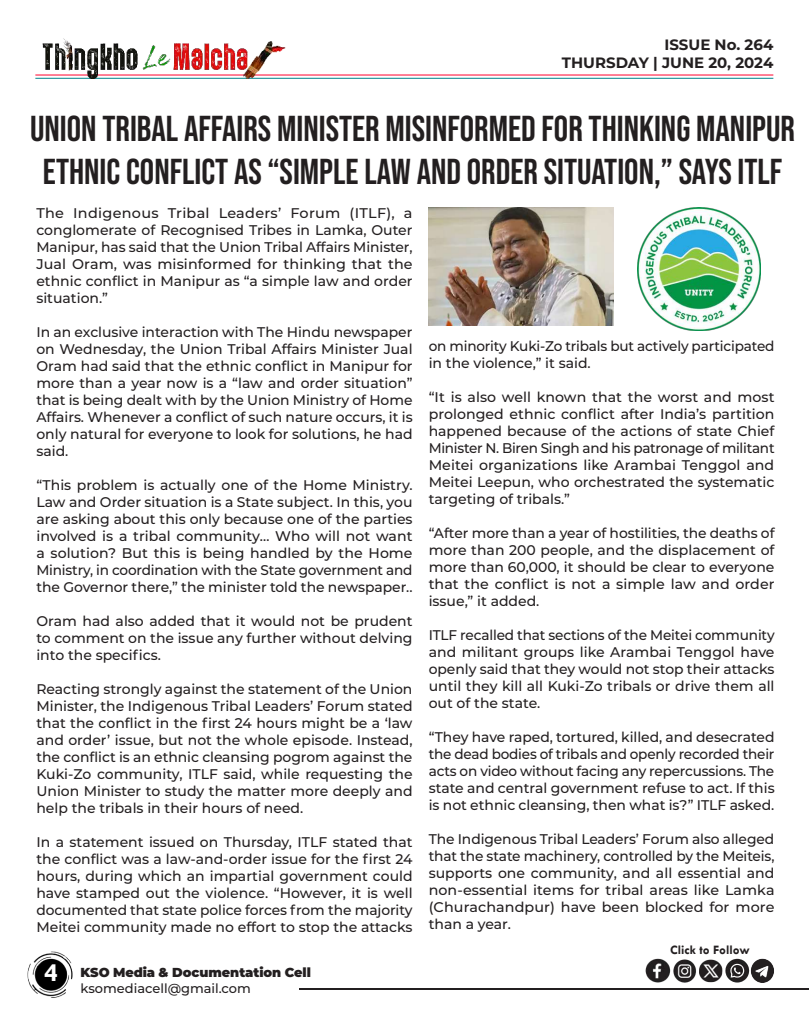
<style>
.page{position:relative;width:810px;height:1013px;background:#fff}
.page>*{position:absolute;margin:0;border:0;box-sizing:border-box;transform-origin:0 0}
.t1{font:36px/43.2px "Bebas Neue";color:#231f20;text-align:center}
.t2{font:700 26px "Tw Cen";color:#fff}
.t3{font:700 15px/18px "Montserrat";color:#231f20;text-align:right}
.t4{font:500 14px/17px "Montserrat";color:#231f20;text-align:justify}
.t5{font:900 13px "Montserrat";letter-spacing:-.005em;color:#231f20}
.t6{font:500 13px "Montserrat";color:#231f20}
.t7{font:700 13px "Tw Cen";color:#231f20}
</style>
<div class="page">
<hr style="left:299px;top:988px;width:509px;height:1px;background:#231f20">
<img style="left:27px;top:951px;width:46px;height:47px">
<hr style="left:35px;top:74px;width:738px;height:1px;background:#ff002d">
<hr style="left:35px;top:78px;width:738px;height:1px;background:#00848b">
<img style="left:35px;top:38px;width:254px;height:41px">
<img style="left:645px;top:958px;width:129px;height:25px">
<img style="left:428px;top:208px;width:186px;height:118px">
<img style="left:638px;top:208px;width:123px;height:123px">
<p class="t3" style="left:562px;top:35px;width:213px">ISSUE No. 264<br>THURSDAY | JUNE 20, 2024</p>
<h1 class="t1" style="left:30px;top:107px;width:766px">UNION TRIBAL AFFAIRS MINISTER MISINFORMED FOR THINKING MANIPUR<br>ETHNIC CONFLICT AS “SIMPLE LAW AND ORDER SITUATION,” SAYS ITLF</h1>
<p class="t4" style="left:36px;top:204px;width:378px">The Indigenous Tribal Leaders’ Forum (ITLF), a conglomerate of Recognised Tribes in Lamka, Outer Manipur, has said that the Union Tribal Affairs Minister, Jual Oram, was misinformed for thinking that the ethnic conflict in Manipur as “a simple law and order situation.”</p>
<p class="t4" style="left:36px;top:323px;width:378px">In an exclusive interaction with The Hindu newspaper on Wednesday, the Union Tribal Affairs Minister Jual Oram had said that the ethnic conflict in Manipur for more than a year now is a “law and order situation” that is being dealt with by the Union Ministry of Home Affairs. Whenever a conflict of such nature occurs, it is only natural for everyone to look for solutions, he had said.</p>
<p class="t4" style="left:36px;top:476px;width:378px">“This problem is actually one of the Home Ministry.<br>Law and Order situation is a State subject. In this, you are asking about this only because one of the parties involved is a tribal community… Who will not want a solution? But this is being handled by the Home Ministry, in coordination with the State government and the Governor there,” the minister told the newspaper..</p>
<p class="t4" style="left:36px;top:612px;width:378px">Oram had also added that it would not be prudent to comment on the issue any further without delving into the specifics.</p>
<p class="t4" style="left:36px;top:680px;width:378px">Reacting strongly against the statement of the Union Minister, the Indigenous Tribal Leaders’ Forum stated that the conflict in the first 24 hours might be a ‘law and order’ issue, but not the whole episode. Instead, the conflict is an ethnic cleansing pogrom against the Kuki-Zo community, ITLF said, while requesting the Union Minister to study the matter more deeply and help the tribals in their hours of need.</p>
<p class="t4" style="left:36px;top:833px;width:378px">In a statement issued on Thursday, ITLF stated that the conflict was a law-and-order issue for the first 24 hours, during which an impartial government could have stamped out the violence. “However, it is well documented that state police forces from the majority Meitei community made no effort to stop the attacks</p>
<h2 class="t2" style="left:44px;top:957px;width:15px">4</h2>
<p class="t5" style="left:81px;top:962px;width:232px">KSO Media &amp; Documentation Cell</p>
<p class="t6" style="left:81px;top:978px;width:172px">ksomediacell@gmail.com</p>
<p class="t4" style="left:429px;top:337px;width:347px">on minority Kuki-Zo tribals but actively participated in the violence,” it said.</p>
<p class="t4" style="left:429px;top:388px;width:347px">“It is also well known that the worst and most prolonged ethnic conflict after India’s partition happened because of the actions of state Chief Minister N. Biren Singh and his patronage of militant Meitei organizations like Arambai Tenggol and Meitei Leepun, who orchestrated the systematic targeting of tribals.”</p>
<p class="t4" style="left:429px;top:524px;width:347px">“After more than a year of hostilities, the deaths of more than 200 people, and the displacement of more than 60,000, it should be clear to everyone that the conflict is not a simple law and order issue,” it added.</p>
<p class="t4" style="left:429px;top:626px;width:347px">ITLF recalled that sections of the Meitei community and militant groups like Arambai Tenggol have openly said that they would not stop their attacks until they kill all Kuki-Zo tribals or drive them all out of the state.</p>
<p class="t4" style="left:429px;top:728px;width:347px">“They have raped, tortured, killed, and desecrated the dead bodies of tribals and openly recorded their acts on video without facing any repercussions. The state and central government refuse to act. If this is not ethnic cleansing, then what is?” ITLF asked.</p>
<p class="t4" style="left:429px;top:830px;width:347px">The Indigenous Tribal Leaders’ Forum also alleged that the state machinery, controlled by the Meiteis, supports one community, and all essential and non-essential items for tribal areas like Lamka (Churachandpur) have been blocked for more than a year.</p>
<p class="t7" style="left:670px;top:942px;width:81px">Click to Follow</p>
</div>
